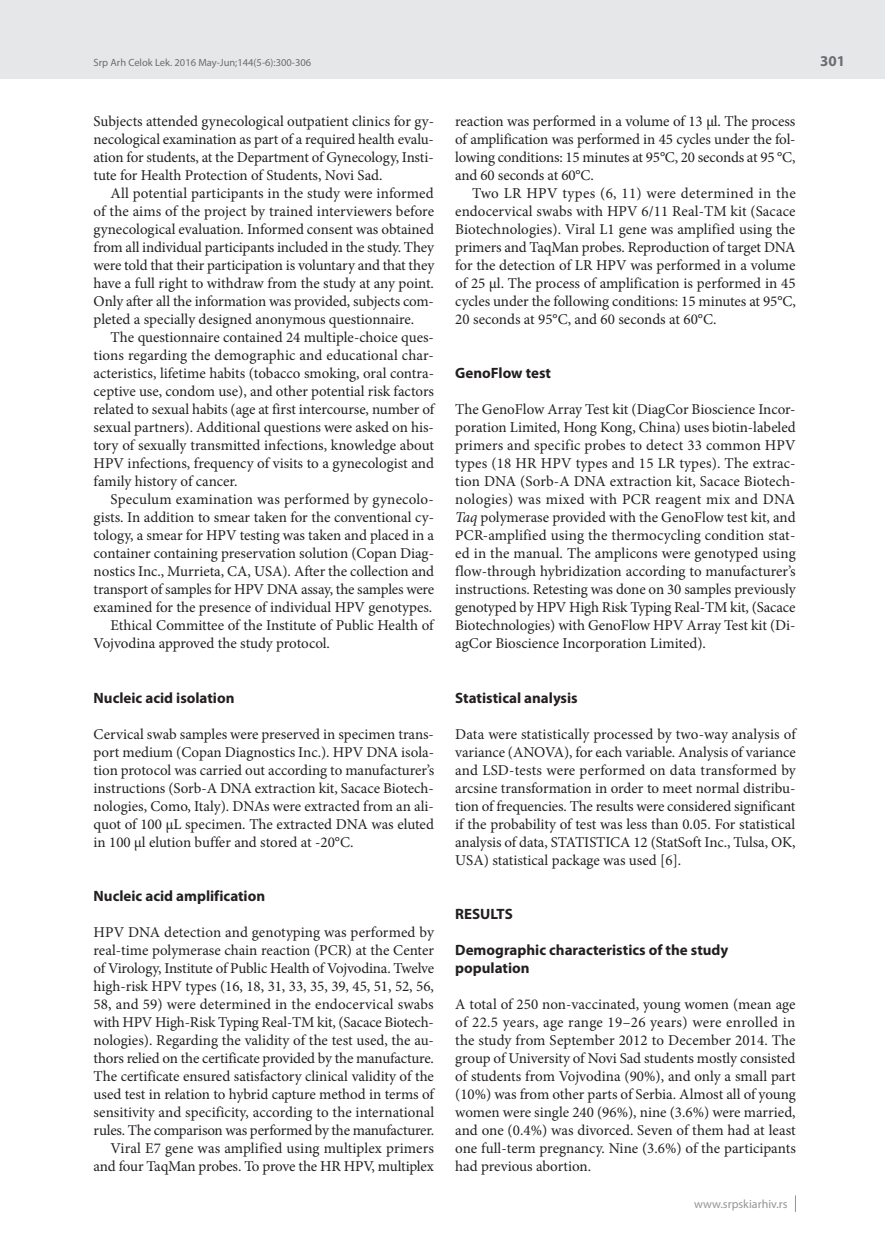
<style>
.page{position:relative;width:885px;height:1259px;background:#fff}
.page>*{position:absolute;margin:0;border:0;box-sizing:border-box;transform-origin:0 0}
.t1{font:15px/18px "Minion Pro";letter-spacing:-.005em;color:#231f20;text-align:justify}
.t2{font:700 15px/18px "Myriad Pro";color:#231f20}
.t3{font:15px "Minion Pro";letter-spacing:.015em;color:#231f20}
.t4{font:700 15px "Myriad Pro";color:#6c6d70}
.t5{font:12px "Myriad Pro";color:#939598}
.t6{font:10.5px "Myriad Pro";color:#6c6d70}
.s1{font-style:italic}
</style>
<div class="page">
<div style="left:0;top:0;width:884px;height:79px;background:#e6e7e9"></div>
<svg style="left:795px;top:1195px;width:1px;height:17px"></svg>
<p class="t6" style="left:94px;top:56px;width:219px">Srp Arh Celok Lek. 2016 May-Jun;144(5-6):300-306</p>
<p class="t4" style="left:820px;top:51px;width:26px">301</p>
<p class="t1" style="left:94px;top:113px;width:342px">Subjects attended gynecological outpatient clinics for gy&shy;necological examination as part of a required health evalu&shy;ation for students, at the Department of Gynecology, Insti&shy;tute for Health Protection of Students, Novi Sad.</p>
<p class="t1" style="left:94px;top:185px;width:342px;text-indent:17px">All potential participants in the study were informed of the aims of the project by trained interviewers before gynecological evaluation. Informed consent was obtained from all individual participants included in the study. They were told that their participation is voluntary and that they have a full right to withdraw from the study at any point.<br>Only after all the information was provided, subjects com&shy;pleted a specially designed anonymous questionnaire.</p>
<p class="t1" style="left:94px;top:329px;width:342px;text-indent:17px">The questionnaire contained 24 multiple-choice ques&shy;tions regarding the demographic and educational char&shy;acteristics, lifetime habits (tobacco smoking, oral contra&shy;ceptive use, condom use), and other potential risk factors related to sexual habits (age at first intercourse, number of sexual partners). Additional questions were asked on his&shy;tory of sexually transmitted infections, knowledge about HPV infections, frequency of visits to a gynecologist and family history of cancer.</p>
<p class="t3" style="left:111px;top:489px;width:325px">Speculum examination was performed by gynecolo-</p>
<p class="t1" style="left:94px;top:509px;width:342px">gists. In addition to smear taken for the conventional cy-</p>
<p class="t1" style="left:94px;top:527px;width:342px">tology, a smear for HPV testing was taken and placed in a</p>
<p class="t1" style="left:94px;top:545px;width:342px">container containing preservation solution (Copan Diag-</p>
<p class="t1" style="left:94px;top:563px;width:342px">nostics Inc., Murrieta, CA, USA). After the collection and</p>
<p class="t1" style="left:94px;top:581px;width:342px">transport of samples for HPV DNA assay, the samples were</p>
<p class="t1" style="left:94px;top:599px;width:340px">examined for the presence of individual HPV genotypes.</p>
<p class="t1" style="left:111px;top:617px;width:324px">Ethical Committee of the Institute of Public Health of</p>
<p class="t1" style="left:94px;top:635px;width:238px">Vojvodina approved the study protocol.</p>
<p class="t2" style="left:94px;top:688px;width:142px">Nucleic acid isolation</p>
<p class="t1" style="left:94px;top:725px;width:342px">Cervical swab samples were preserved in specimen trans&shy;port medium (Copan Diagnostics Inc.). HPV DNA isola&shy;tion protocol was carried out according to manufacturer’s instructions (Sorb-A DNA extraction kit, Sacace Biotech&shy;nologies, Como, Italy). DNAs were extracted from an ali&shy;quot of 100 μL specimen. The extracted DNA was eluted in 100 µl elution buffer and stored at -20°C.</p>
<p class="t2" style="left:94px;top:886px;width:173px">Nucleic acid amplification</p>
<p class="t1" style="left:94px;top:923px;width:342px;text-align:right">HPV DNA detection and genotyping was performed by real-time polymerase chain reaction (PCR) at the Center of Virology, Institute of Public Health of Vojvodina. Twelve high-risk HPV types (16, 18, 31, 33, 35, 39, 45, 51, 52, 56, 58, and 59) were determined in the endocervical swabs with HPV High-Risk Typing Real-TM kit, (Sacace Biotech&shy;nologies). Regarding the validity of the test used, the au&shy;thors relied on the certificate provided by the manufacture.<br>The certificate ensured satisfactory clinical validity of the used test in relation to hybrid capture method in terms of sensitivity and specificity, according to the international rules. The comparison was performed by the manufacturer.<br>Viral E7 gene was amplified using multiplex primers and four TaqMan probes. To prove the HR HPV, multiplex</p>
<p class="t1" style="left:455px;top:113px;width:342px">reaction was performed in a volume of 13 μl. The process of amplification was performed in 45 cycles under the fol&shy;lowing conditions: 15 minutes at 95°C, 20 seconds at 95 °C, and 60 seconds at 60°C.</p>
<p class="t1" style="left:455px;top:185px;width:342px;text-indent:17px">Two LR HPV types (6, 11) were determined in the endocervical swabs with HPV 6/11 Real-TM kit (Sacace Biotechnologies). Viral L1 gene was amplified using the primers and TaqMan probes. Reproduction of target DNA for the detection of LR HPV was performed in a volume of 25 μl. The process of amplification is performed in 45 cycles under the following conditions: 15 minutes at 95°C, 20 seconds at 95°C, and 60 seconds at 60°C.</p>
<p class="t2" style="left:455px;top:364px;width:97px">GenoFlow test</p>
<p class="t1" style="left:455px;top:401px;width:342px">The GenoFlow Array Test kit (DiagCor Bioscience Incor&shy;poration Limited, Hong Kong, China) uses biotin-labeled primers and specific probes to detect 33 common HPV types (18 HR HPV types and 15 LR types). The extrac&shy;tion DNA (Sorb-A DNA extraction kit, Sacace Biotech&shy;nologies) was mixed with PCR reagent mix and DNA <span class="s1">Taq</span> polymerase provided with the GenoFlow test kit, and PCR-amplified using the thermocycling condition stat&shy;ed in the manual. The amplicons were genotyped using flow-through hybridization according to manufacturer’s instructions. Retesting was done on 30 samples previously genotyped by HPV High Risk Typing Real-TM kit, (Sacace Biotechnologies) with GenoFlow HPV Array Test kit (Di&shy;agCor Bioscience Incorporation Limited).</p>
<p class="t2" style="left:455px;top:688px;width:124px">Statistical analysis</p>
<p class="t1" style="left:455px;top:725px;width:342px">Data were statistically processed by two-way analysis of variance (ANOVA), for each variable. Analysis of variance and LSD-tests were performed on data transformed by arcsine transformation in order to meet normal distribu&shy;tion of frequencies. The results were considered significant if the probability of test was less than 0.05. For statistical analysis of data, STATISTICA 12 (StatSoft Inc., Tulsa, OK, USA) statistical package was used [6].</p>
<p class="t2" style="left:455px;top:904px;width:59px">RESULTS</p>
<p class="t2" style="left:455px;top:940px;width:274px">Demographic characteristics of the study population</p>
<p class="t1" style="left:455px;top:995px;width:342px">A total of 250 non-vaccinated, young women (mean age of 22.5 years, age range 19–26 years) were enrolled in the study from September 2012 to December 2014. The group of University of Novi Sad students mostly consisted of students from Vojvodina (90%), and only a small part (10%) was from other parts of Serbia. Almost all of young women were single 240 (96%), nine (3.6%) were married, and one (0.4%) was divorced. Seven of them had at least one full-term pregnancy. Nine (3.6%) of the participants had previous abortion.</p>
<p class="t5" style="left:694px;top:1196px;width:95px">www.srpskiarhiv.rs</p>
</div>
